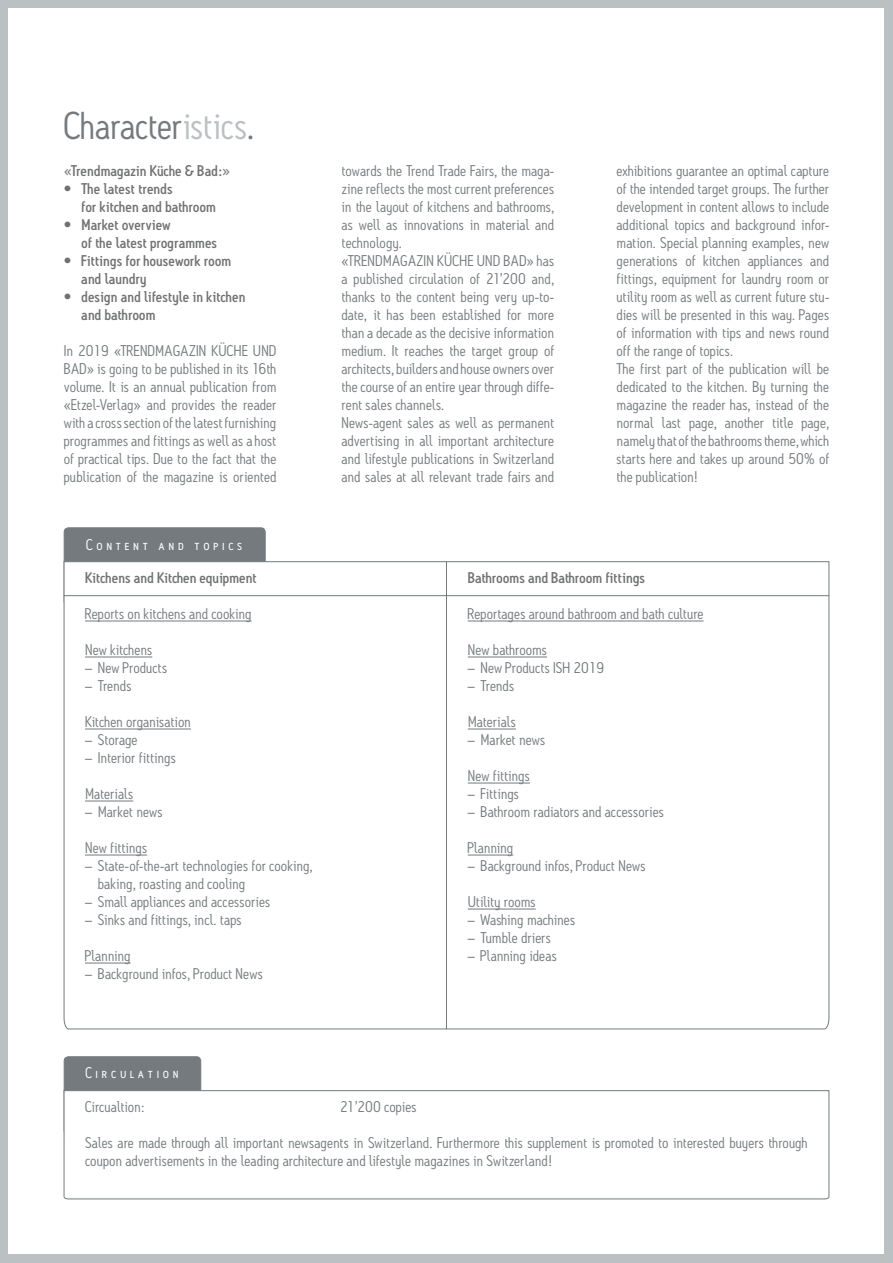
<style>
.page{position:relative;width:893px;height:1263px;background:#bbc0c3}
.page>*{position:absolute;margin:0;border:0;box-sizing:border-box;transform-origin:0 0}
.t1{font:37.5px "Antitled";letter-spacing:-.005em;color:#747a7d}
.t2{font:15px/18px "Antitled";letter-spacing:.005em;color:#747a7d}
.t3{font:500 15px/18px "Antitled";color:#707172}
.t4{font:15px "Antitled Book Caps";letter-spacing:.25em;color:#fff}
.s1{color:#bbc0c3}
.s2{font-family:"Lucida Grande";font-weight:400}
</style>
<div class="page">
<div style="left:9px;top:9px;width:875px;height:1245px;background:#fff"></div>
<div style="left:64px;top:1057px;width:137px;height:78px;background:#747a7d;border-radius:4px"></div>
<div style="left:64px;top:1056px;width:137px;height:79px;border:1px solid #747a7d;border-radius:4px"></div>
<svg style="left:64px;top:1090px;width:765px;height:109px"></svg>
<div style="left:64px;top:528px;width:201px;height:78px;background:#747a7d;border-radius:4px"></div>
<div style="left:64px;top:527px;width:202px;height:79px;border:1px solid #747a7d;border-radius:4px"></div>
<svg style="left:64px;top:561px;width:765px;height:468px"></svg>
<hr style="left:468px;top:621px;width:236px;height:1px;background:#747a7d">
<hr style="left:468px;top:657px;width:79px;height:1px;background:#747a7d">
<hr style="left:468px;top:729px;width:48px;height:1px;background:#747a7d">
<hr style="left:468px;top:783px;width:62px;height:1px;background:#747a7d">
<hr style="left:468px;top:855px;width:45px;height:1px;background:#747a7d">
<hr style="left:468px;top:909px;width:68px;height:1px;background:#747a7d">
<hr style="left:64px;top:595px;width:765px;height:1px;background:#747a7d">
<hr style="left:446px;top:561px;width:1px;height:468px;background:#747a7d">
<hr style="left:85px;top:621px;width:167px;height:1px;background:#747a7d">
<hr style="left:85px;top:657px;width:67px;height:1px;background:#747a7d">
<hr style="left:85px;top:729px;width:106px;height:1px;background:#747a7d">
<hr style="left:85px;top:801px;width:48px;height:1px;background:#747a7d">
<hr style="left:85px;top:855px;width:62px;height:1px;background:#747a7d">
<hr style="left:85px;top:963px;width:46px;height:1px;background:#747a7d">
<h1 class="t1" style="left:64px;top:103px;width:192px">Character<span class="s1">istics</span>.</h1>
<p class="t3" style="left:64px;top:162px;width:168px"><span class="s2">«</span>Trendmagazin Küche &amp; Bad:<span class="s2">»</span></p>
<p class="t3" style="left:81px;top:180px;width:136px;text-indent:-18px">• The latest trends<br>for kitchen and bathroom</p>
<p class="t3" style="left:81px;top:216px;width:137px;text-indent:-18px">• Market overview<br>of the latest programmes</p>
<p class="t3" style="left:81px;top:252px;width:151px;text-indent:-18px">• Fittings for housework room and laundry</p>
<p class="t3" style="left:81px;top:288px;width:165px;text-indent:-18px">• design and lifestyle in kitchen and bathroom</p>
<p class="t2" style="left:64px;top:342px;width:214px;text-align:justify">In 2019 «TRENDMAGAZIN KÜCHE UND BAD» is going to be published in its 16th volume. It is an annual publication from «Etzel-Verlag» and provides the reader with a cross section of the latest furnishing programmes and fittings as well as a host of practical tips. Due to the fact that the publication of the magazine is oriented</p>
<p class="t4" style="left:86px;top:535px;width:158px">Content and topics</p>
<p class="t3" style="left:85px;top:568px;width:173px">Kitchens and Kitchen equipment</p>
<p class="t2" style="left:85px;top:604px;width:168px">Reports on kitchens and cooking</p>
<p class="t2" style="left:85px;top:640px;width:69px">New kitchens</p>
<p class="t2" style="left:85px;top:658px;width:84px">– New Products</p>
<p class="t2" style="left:85px;top:676px;width:48px">– Trends</p>
<p class="t2" style="left:85px;top:712px;width:107px">Kitchen organisation</p>
<p class="t2" style="left:85px;top:730px;width:54px">– Storage</p>
<p class="t2" style="left:85px;top:748px;width:92px">– Interior fittings</p>
<p class="t2" style="left:85px;top:784px;width:50px">Materials</p>
<p class="t2" style="left:85px;top:802px;width:79px">– Market news</p>
<p class="t2" style="left:85px;top:838px;width:64px">New fittings</p>
<p class="t2" style="left:98px;top:856px;width:216px;text-indent:-13px">– State-of-the-art technologies for cooking, baking, roasting and cooling</p>
<p class="t2" style="left:85px;top:892px;width:187px">– Small appliances and accessories</p>
<p class="t2" style="left:85px;top:910px;width:158px">– Sinks and fittings, incl. taps</p>
<p class="t2" style="left:85px;top:946px;width:47px">Planning</p>
<p class="t2" style="left:85px;top:964px;width:179px">– Background infos, Product News</p>
<p class="t2" style="left:342px;top:162px;width:214px">towards the Trend Trade Fairs, the maga&shy;zine reflects the most current preferences in the layout of kitchens and bathrooms, as well as innovations in material and technology.<br>«TRENDMAGAZIN KÜCHE UND BAD» has a published circulation of 21’200 and, thanks to the content being very up-to&shy;date, it has been established for more than a decade as the decisive information medium. It reaches the target group of architects, builders and house owners over the course of an entire year through diffe&shy;rent sales channels.<br>News-agent sales as well as permanent advertising in all important architecture and lifestyle publications in Switzerland and sales at all relevant trade fairs and</p>
<p class="t2" style="left:617px;top:162px;width:214px">exhibitions guarantee an optimal capture of the intended target groups. The further development in content allows to include additional topics and background infor&shy;mation. Special planning examples, new generations of kitchen appliances and fittings, equipment for laundry room or utility room as well as current future stu&shy;dies will be presented in this way. Pages of information with tips and news round off the range of topics.<br>The first part of the publication will be dedicated to the kitchen. By turning the magazine the reader has, instead of the normal last page, another title page, namely that of the bathrooms theme, which starts here and takes up around 50% of the publication!</p>
<p class="t3" style="left:468px;top:568px;width:179px">Bathrooms and Bathroom fittings</p>
<p class="t2" style="left:468px;top:605px;width:237px">Reportages around bathroom and bath culture</p>
<p class="t2" style="left:468px;top:641px;width:81px">New bathrooms</p>
<p class="t2" style="left:468px;top:659px;width:138px">– New Products ISH 2019</p>
<p class="t2" style="left:468px;top:677px;width:48px">– Trends</p>
<p class="t2" style="left:468px;top:713px;width:50px">Materials</p>
<p class="t2" style="left:468px;top:731px;width:79px">– Market news</p>
<p class="t2" style="left:468px;top:767px;width:64px">New fittings</p>
<p class="t2" style="left:468px;top:785px;width:53px">– Fittings</p>
<p class="t2" style="left:468px;top:803px;width:198px">– Bathroom radiators and accessories</p>
<p class="t2" style="left:468px;top:839px;width:47px">Planning</p>
<p class="t2" style="left:468px;top:857px;width:179px">– Background infos, Product News</p>
<p class="t2" style="left:468px;top:893px;width:69px">Utility rooms</p>
<p class="t2" style="left:468px;top:911px;width:109px">– Washing machines</p>
<p class="t2" style="left:468px;top:929px;width:85px">– Tumble driers</p>
<p class="t2" style="left:468px;top:947px;width:91px">– Planning ideas</p>
<p class="t4" style="left:85px;top:1064px;width:95px">Circulation</p>
<p class="t2" style="left:85px;top:1097px;width:61px">Circualtion:</p>
<p class="t2" style="left:340px;top:1097px;width:78px">21’200 copies</p>
<p class="t2" style="left:85px;top:1133px;width:724px">Sales are made through all important newsagents in Switzerland. Furthermore this supplement is promoted to interested buyers through coupon advertisements in the leading architecture and lifestyle magazines in Switzerland!</p>
</div>
